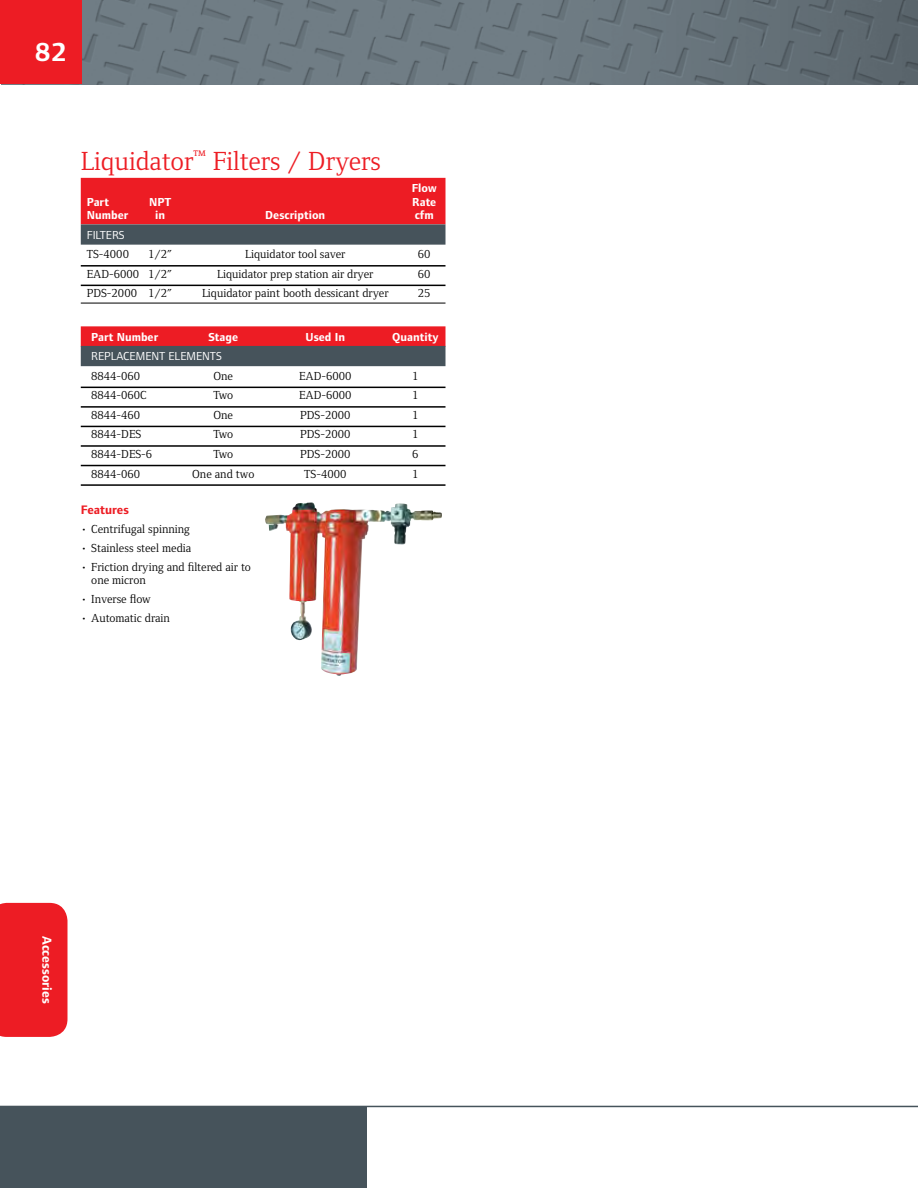
<style>
.page{position:relative;width:918px;height:1188px;background:#fff}
.page>*{position:absolute;margin:0;border:0;box-sizing:border-box;transform-origin:0 0}
.t1{font:27px "Foundry Form Serif";color:#ed1d24}
.t2{font:700 27px "Foundry Form Sans";color:#fff}
.t3{font:700 13.5px "Foundry Form Sans";color:#fff}
.t4{font:700 12.75px "Foundry Form Sans";color:#ed1d24}
.t5{font:12px/13.5px "Foundry Form Serif";color:#000}
.t6{font:700 12px "Foundry Form Sans";color:#fff}
.t7{font:12px "Foundry Form Sans";color:#fff}
</style>
<div class="page">
<img style="left:82px;top:0;width:836px;height:84px">
<div style="left:0;top:0;width:82px;height:84px;background:#ed1c24"></div>
<div style="left:0;top:1107px;width:367px;height:81px;background:#46535b"></div>
<hr style="left:0;top:1106px;width:918px;height:1px;background:#46535b">
<div style="left:81px;top:178px;width:365px;height:46px;background:#ed1c24"></div>
<div style="left:81px;top:224px;width:365px;height:21px;background:#46535b"></div>
<hr style="left:81px;top:265px;width:365px;height:2px;background:#000">
<hr style="left:81px;top:285px;width:365px;height:1px;background:#000">
<hr style="left:81px;top:303px;width:365px;height:1px;background:#000">
<div style="left:81px;top:326px;width:365px;height:21px;background:#ed1c24"></div>
<div style="left:81px;top:346px;width:365px;height:20px;background:#46535b"></div>
<hr style="left:81px;top:387px;width:365px;height:1px;background:#000">
<hr style="left:81px;top:406px;width:365px;height:2px;background:#000">
<hr style="left:81px;top:426px;width:365px;height:1px;background:#000">
<hr style="left:81px;top:445px;width:365px;height:2px;background:#000">
<hr style="left:81px;top:465px;width:365px;height:1px;background:#000">
<hr style="left:81px;top:484px;width:365px;height:2px;background:#000">
<img style="left:265px;top:503px;width:130px;height:173px">
<div style="left:0;top:903px;width:68px;height:134px;background:#ed1c24"></div>
<h1 class="t2" style="left:34px;top:36px;width:35px">82</h1>
<h1 class="t1" style="left:81px;top:146px;width:302px">Liquidator<sup>™</sup> Filters / Dryers</h1>
<p class="t6" style="left:412px;top:181px;width:26px">Flow</p>
<p class="t6" style="left:87px;top:195px;width:24px">Part</p>
<p class="t6" style="left:149px;top:195px;width:24px">NPT</p>
<p class="t6" style="left:412px;top:195px;width:26px">Rate</p>
<p class="t6" style="left:87px;top:208px;width:43px">Number</p>
<p class="t6" style="left:155px;top:208px;width:11px">in</p>
<p class="t6" style="left:265px;top:208px;width:62px">Description</p>
<p class="t6" style="left:415px;top:208px;width:21px">cfm</p>
<p class="t7" style="left:87px;top:228px;width:39px">FILTERS</p>
<p class="t5" style="left:87px;top:248px;width:44px">TS-4000</p>
<p class="t5" style="left:148px;top:248px;width:25px">1/2”</p>
<p class="t5" style="left:245px;top:248px;width:102px">Liquidator tool saver</p>
<p class="t5" style="left:418px;top:248px;width:14px">60</p>
<p class="t5" style="left:87px;top:267px;width:87px">EAD-6000 1/2”</p>
<p class="t5" style="left:217px;top:267px;width:158px">Liquidator prep station air dryer</p>
<p class="t5" style="left:418px;top:267px;width:14px">60</p>
<p class="t5" style="left:87px;top:287px;width:87px">PDS-2000 1/2”</p>
<p class="t5" style="left:202px;top:287px;width:188px">Liquidator paint booth dessicant dryer</p>
<p class="t5" style="left:418px;top:287px;width:14px">25</p>
<p class="t6" style="left:91px;top:330px;width:68px">Part Number</p>
<p class="t6" style="left:208px;top:330px;width:31px">Stage</p>
<p class="t6" style="left:306px;top:330px;width:41px">Used In</p>
<p class="t6" style="left:392px;top:330px;width:48px">Quantity</p>
<p class="t7" style="left:91px;top:349px;width:132px">REPLACEMENT ELEMENTS</p>
<p class="t5" style="left:91px;top:369px;width:51px">8844-060</p>
<p class="t5" style="left:213px;top:369px;width:21px">One</p>
<p class="t5" style="left:299px;top:369px;width:54px">EAD-6000</p>
<p class="t5" style="left:412px;top:369px;width:8px">1</p>
<p class="t5" style="left:91px;top:389px;width:57px">8844-060C</p>
<p class="t5" style="left:213px;top:389px;width:21px">Two</p>
<p class="t5" style="left:299px;top:389px;width:54px">EAD-6000</p>
<p class="t5" style="left:412px;top:389px;width:8px">1</p>
<p class="t5" style="left:91px;top:408px;width:51px">8844-460</p>
<p class="t5" style="left:213px;top:408px;width:21px">One</p>
<p class="t5" style="left:300px;top:408px;width:52px">PDS-2000</p>
<p class="t5" style="left:412px;top:408px;width:8px">1</p>
<p class="t5" style="left:91px;top:428px;width:51px">8844-DES</p>
<p class="t5" style="left:213px;top:428px;width:21px">Two</p>
<p class="t5" style="left:300px;top:428px;width:52px">PDS-2000</p>
<p class="t5" style="left:412px;top:428px;width:8px">1</p>
<p class="t5" style="left:91px;top:447px;width:62px">8844-DES-6</p>
<p class="t5" style="left:213px;top:447px;width:21px">Two</p>
<p class="t5" style="left:300px;top:447px;width:52px">PDS-2000</p>
<p class="t5" style="left:412px;top:447px;width:8px">6</p>
<p class="t5" style="left:91px;top:467px;width:51px">8844-060</p>
<p class="t5" style="left:192px;top:467px;width:64px">One and two</p>
<p class="t5" style="left:304px;top:467px;width:44px">TS-4000</p>
<p class="t5" style="left:412px;top:467px;width:8px">1</p>
<p class="t4" style="left:81px;top:502px;width:50px">Features</p>
<p class="t5" style="left:81px;top:522px;width:111px">• Centrifugal spinning</p>
<p class="t5" style="left:81px;top:541px;width:112px">• Stainless steel media</p>
<p class="t5" style="left:91px;top:560px;width:161px;text-indent:-10px">• Friction drying and filtered air to one micron</p>
<p class="t5" style="left:81px;top:593px;width:72px">• Inverse flow</p>
<p class="t5" style="left:81px;top:611px;width:91px">• Automatic drain</p>
<p class="t3" style="left:55px;top:936px;width:69px;rotate:90deg">Accessories</p>
</div>
